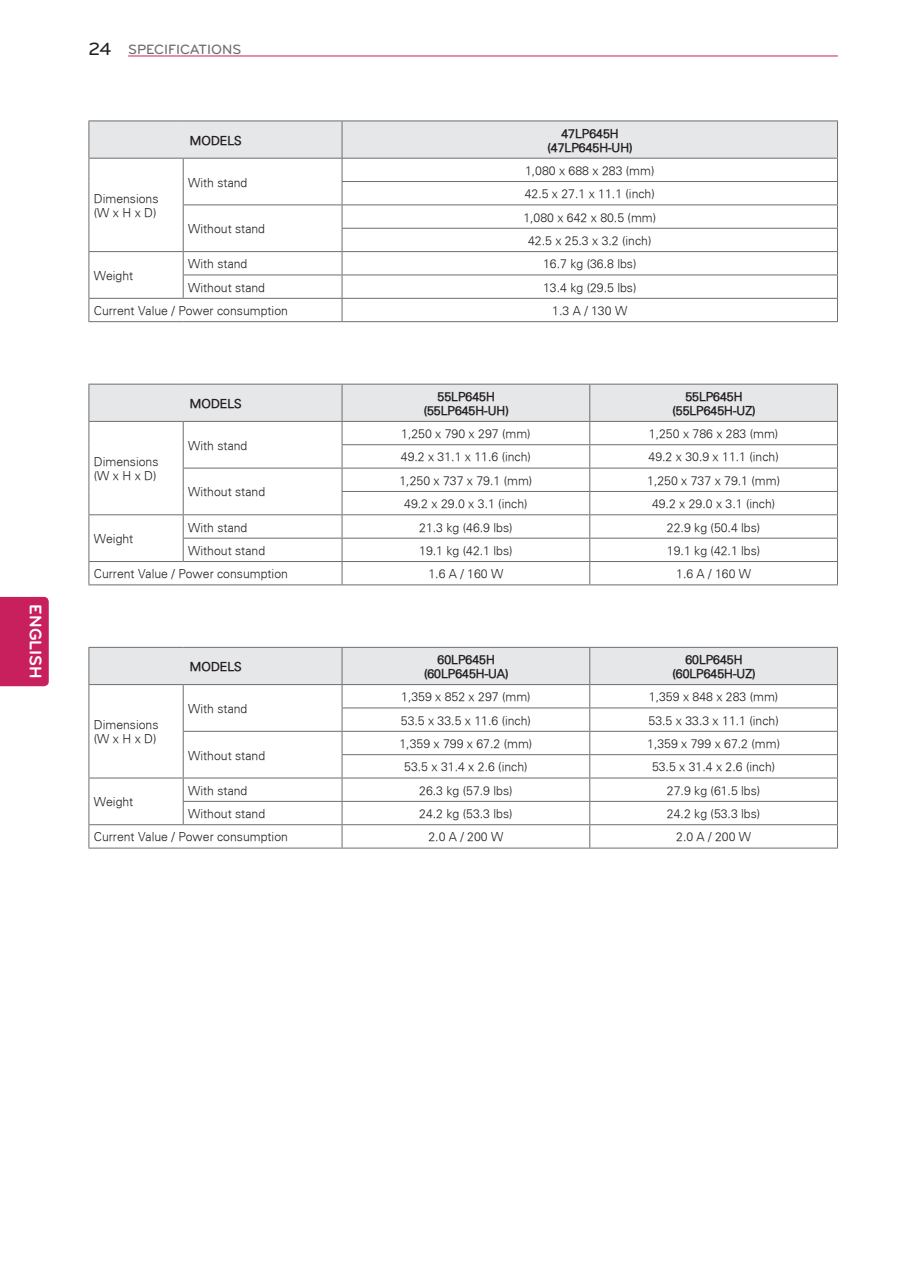
<style>
.page{position:relative;width:908px;height:1285px;background:#fff}
.page>*{position:absolute;margin:0;border:0;box-sizing:border-box;transform-origin:0 0}
.t1{font:700 17.5px "Bryant LG";color:#fff}
.t2{font:500 14px "Bryant LG";color:#6c6d70}
.t3{font:300 12.25px/14px "Univers";color:#231f20}
.t4{font:300 12.25px/14px "Univers";color:#231f20;text-align:center}
.s1{font-size:18.38px;color:#231f20}
</style>
<div class="page">
<div style="left:0;top:597px;width:49px;height:89px;background:#c8205d"></div>
<hr style="left:128px;top:56px;width:709px;height:1px;background:#c8205d">
<hr style="left:88px;top:120px;width:95px;height:1px;background:#6c6d70">
<hr style="left:183px;top:120px;width:159px;height:1px;background:#6c6d70">
<hr style="left:342px;top:120px;width:495px;height:1px;background:#6c6d70">
<svg style="left:88px;top:121px;width:750px;height:200px"></svg>
<hr style="left:88px;top:321px;width:95px;height:1px;background:#6c6d70">
<hr style="left:183px;top:321px;width:159px;height:1px;background:#6c6d70">
<hr style="left:342px;top:321px;width:495px;height:1px;background:#6c6d70">
<svg style="left:88px;top:384px;width:750px;height:200px"></svg>
<hr style="left:88px;top:584px;width:95px;height:1px;background:#6c6d70">
<hr style="left:183px;top:584px;width:159px;height:1px;background:#6c6d70">
<hr style="left:342px;top:584px;width:247px;height:1px;background:#6c6d70">
<hr style="left:589px;top:584px;width:248px;height:1px;background:#6c6d70">
<svg style="left:88px;top:647px;width:750px;height:200px"></svg>
<hr style="left:88px;top:847px;width:95px;height:1px;background:#6c6d70">
<hr style="left:183px;top:847px;width:159px;height:1px;background:#6c6d70">
<hr style="left:342px;top:847px;width:247px;height:1px;background:#6c6d70">
<hr style="left:589px;top:847px;width:248px;height:1px;background:#6c6d70">
<h1 class="t1" style="left:46px;top:604px;width:76px;rotate:90deg">ENGLISH</h1>
<p class="t2" style="left:88px;top:41px;width:154px"><span class="s1">24</span> SPECI FICATIONS</p>
<p class="t3" style="left:94px;top:191px;width:66px">Dimensions (W x H x D)</p>
<p class="t4" style="left:189px;top:133px;width:53px">MODELS</p>
<p class="t4" style="left:547px;top:126px;width:87px">47LP645H (47LP645H-UH)</p>
<p class="t3" style="left:188px;top:175px;width:61px">With stand</p>
<p class="t3" style="left:524px;top:158px;width:132px;line-height:23.3px">1,080 x 688 x 283 (mm)<br>42.5 x 27.1 x 11.1 (inch)</p>
<p class="t3" style="left:188px;top:222px;width:78px">Without stand</p>
<p class="t3" style="left:523px;top:205px;width:134px;line-height:23.3px;text-align:center">1,080 x 642 x 80.5 (mm)<br>42.5 x 25.3 x 3.2 (inch)</p>
<p class="t3" style="left:188px;top:257px;width:61px">With stand</p>
<p class="t3" style="left:543px;top:257px;width:95px">16.7 kg (36.8 lbs)</p>
<p class="t3" style="left:188px;top:280px;width:78px">Without stand</p>
<p class="t3" style="left:543px;top:280px;width:95px">13.4 kg (29.5 lbs)</p>
<p class="t3" style="left:94px;top:303px;width:196px">Current Value / Power consumption</p>
<p class="t3" style="left:552px;top:303px;width:76px">1.3 A / 130 W</p>
<p class="t3" style="left:94px;top:268px;width:41px">Weight</p>
<p class="t3" style="left:94px;top:454px;width:66px">Dimensions (W x H x D)</p>
<p class="t4" style="left:189px;top:396px;width:53px">MODELS</p>
<p class="t4" style="left:423px;top:389px;width:87px">55LP645H (55LP645H-UH)</p>
<p class="t4" style="left:672px;top:389px;width:85px">55LP645H (55LP645H-UZ)</p>
<p class="t3" style="left:188px;top:438px;width:61px">With stand</p>
<p class="t3" style="left:188px;top:485px;width:78px">Without stand</p>
<p class="t3" style="left:401px;top:426px;width:131px">1,250 x 790 x 297 (mm)</p>
<p class="t3" style="left:649px;top:426px;width:131px">1,250 x 786 x 283 (mm)</p>
<p class="t3" style="left:401px;top:450px;width:132px">49.2 x 31.1 x 11.6 (inch)</p>
<p class="t3" style="left:648px;top:450px;width:132px">49.2 x 30.9 x 11.1 (inch)</p>
<p class="t3" style="left:399px;top:473px;width:134px">1,250 x 737 x 79.1 (mm)</p>
<p class="t3" style="left:647px;top:473px;width:134px">1,250 x 737 x 79.1 (mm)</p>
<p class="t3" style="left:404px;top:496px;width:125px">49.2 x 29.0 x 3.1 (inch)</p>
<p class="t3" style="left:652px;top:496px;width:125px">49.2 x 29.0 x 3.1 (inch)</p>
<p class="t3" style="left:188px;top:520px;width:61px">With stand</p>
<p class="t3" style="left:419px;top:520px;width:95px">21.3 kg (46.9 lbs)</p>
<p class="t3" style="left:667px;top:520px;width:95px">22.9 kg (50.4 lbs)</p>
<p class="t3" style="left:188px;top:543px;width:78px">Without stand</p>
<p class="t3" style="left:419px;top:543px;width:95px">19.1 kg (42.1 lbs)</p>
<p class="t3" style="left:667px;top:543px;width:95px">19.1 kg (42.1 lbs)</p>
<p class="t3" style="left:94px;top:566px;width:196px">Current Value / Power consumption</p>
<p class="t3" style="left:428px;top:566px;width:76px">1.6 A / 160 W</p>
<p class="t3" style="left:676px;top:566px;width:76px">1.6 A / 160 W</p>
<p class="t3" style="left:94px;top:531px;width:41px">Weight</p>
<p class="t3" style="left:94px;top:717px;width:66px">Dimensions (W x H x D)</p>
<p class="t4" style="left:189px;top:659px;width:53px">MODELS</p>
<p class="t4" style="left:423px;top:652px;width:86px">60LP645H (60LP645H-UA)</p>
<p class="t4" style="left:672px;top:652px;width:85px">60LP645H (60LP645H-UZ)</p>
<p class="t3" style="left:188px;top:701px;width:61px">With stand</p>
<p class="t3" style="left:188px;top:748px;width:78px">Without stand</p>
<p class="t3" style="left:401px;top:689px;width:131px">1,359 x 852 x 297 (mm)</p>
<p class="t3" style="left:649px;top:689px;width:131px">1,359 x 848 x 283 (mm)</p>
<p class="t3" style="left:401px;top:713px;width:132px">53.5 x 33.5 x 11.6 (inch)</p>
<p class="t3" style="left:648px;top:713px;width:132px">53.5 x 33.3 x 11.1 (inch)</p>
<p class="t3" style="left:399px;top:736px;width:134px">1,359 x 799 x 67.2 (mm)</p>
<p class="t3" style="left:647px;top:736px;width:134px">1,359 x 799 x 67.2 (mm)</p>
<p class="t3" style="left:404px;top:759px;width:125px">53.5 x 31.4 x 2.6 (inch)</p>
<p class="t3" style="left:652px;top:759px;width:125px">53.5 x 31.4 x 2.6 (inch)</p>
<p class="t3" style="left:188px;top:783px;width:61px">With stand</p>
<p class="t3" style="left:419px;top:783px;width:95px">26.3 kg (57.9 lbs)</p>
<p class="t3" style="left:667px;top:783px;width:95px">27.9 kg (61.5 lbs)</p>
<p class="t3" style="left:188px;top:806px;width:78px">Without stand</p>
<p class="t3" style="left:419px;top:806px;width:95px">24.2 kg (53.3 lbs)</p>
<p class="t3" style="left:667px;top:806px;width:95px">24.2 kg (53.3 lbs)</p>
<p class="t3" style="left:94px;top:829px;width:196px">Current Value / Power consumption</p>
<p class="t3" style="left:428px;top:829px;width:76px">2.0 A / 200 W</p>
<p class="t3" style="left:676px;top:829px;width:76px">2.0 A / 200 W</p>
<p class="t3" style="left:94px;top:794px;width:41px">Weight</p>
</div>
